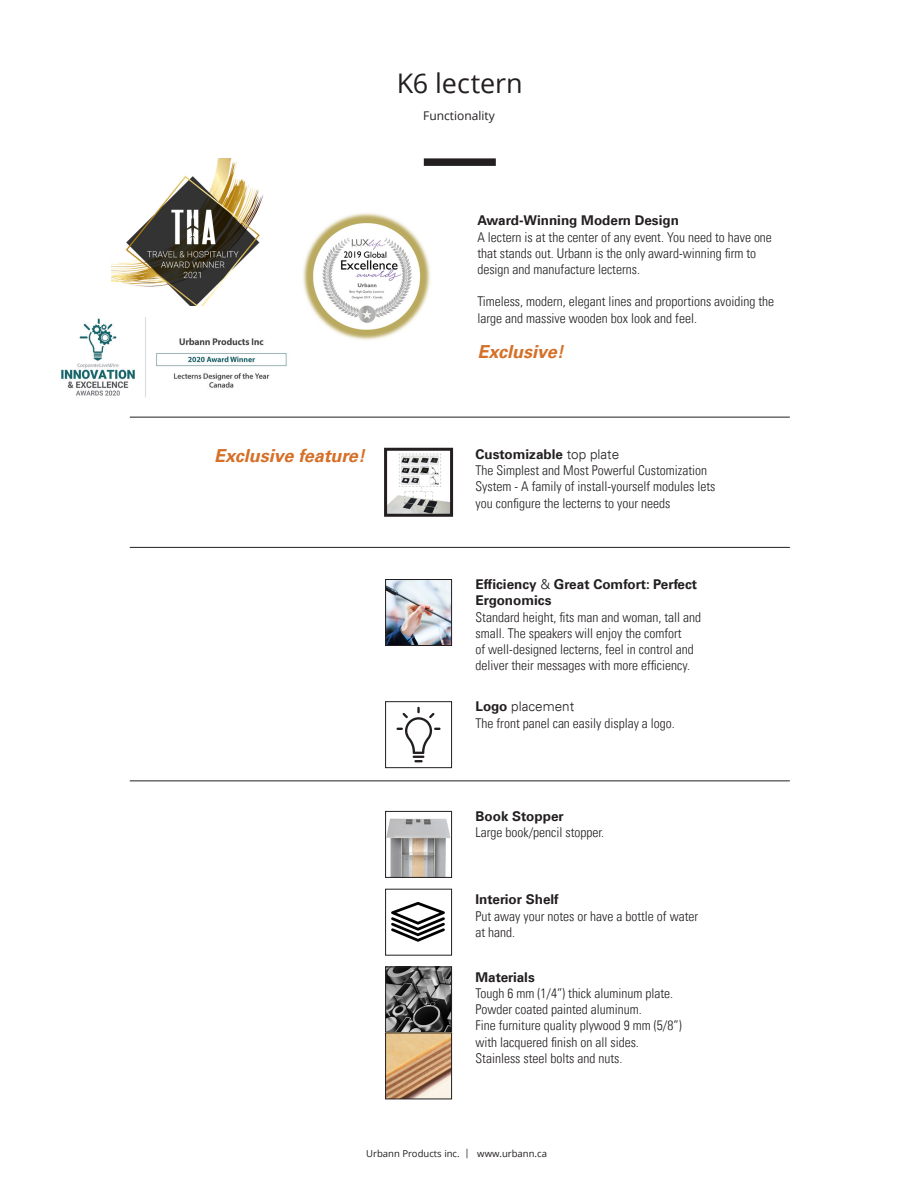
<style>
.page{position:relative;width:918px;height:1188px;background:#fff}
.page>*{position:absolute;margin:0;border:0;box-sizing:border-box;transform-origin:0 0}
.t1{font:27px "Open Sans";letter-spacing:-.005em;color:#231f20}
.t2{font:italic 700 18px "Univers LT";color:#d57029}
.t3{font:300 condensed 13.5px/16.2px "Univers LT";color:#231f20}
.t4{font:700 13.5px/16.2px "Univers LT";color:#231f20}
.t5{font:300 13.5px "Univers LT";color:#231f20}
.Slogan_paragra{font:12px "Open Sans";color:#231f20}
.t6{font:9.6px "Open Sans";color:#231f20}
.s1{font-weight:300}
.s2{font-weight:700}
</style>
<div class="page">
<div style="left:424px;top:158px;width:72px;height:8px;background:#231f20"></div>
<img style="left:303px;top:213px;width:128px;height:127px">
<img style="left:112px;top:158px;width:152px;height:148px">
<img style="left:61px;top:317px;width:226px;height:80px">
<hr style="left:130px;top:547px;width:660px;height:1px;background:#231f20">
<hr style="left:130px;top:417px;width:660px;height:1px;background:#231f20">
<hr style="left:130px;top:781px;width:660px;height:1px;background:#231f20">
<img style="left:387px;top:969px;width:63px;height:128px">
<div style="left:385px;top:967px;width:67px;height:66px;border:1px solid #231f20"></div>
<div style="left:385px;top:1033px;width:67px;height:66px;border:1px solid #231f20"></div>
<svg style="left:391px;top:902px;width:54px;height:40px"></svg>
<div style="left:385px;top:889px;width:67px;height:67px;border:1px solid #231f20"></div>
<img style="left:387px;top:581px;width:63px;height:63px">
<div style="left:385px;top:579px;width:67px;height:67px;border:1px solid #231f20"></div>
<img style="left:388px;top:453px;width:61px;height:60px">
<div style="left:384px;top:448px;width:69px;height:69px;border:3px solid #231f20"></div>
<svg style="left:397px;top:707px;width:44px;height:55px"></svg>
<div style="left:385px;top:701px;width:67px;height:67px;border:1px solid #231f20"></div>
<img style="left:387px;top:818px;width:63px;height:58px">
<div style="left:385px;top:811px;width:67px;height:67px;border:1px solid #231f20"></div>
<p class="t1" style="left:397px;top:64px;width:127px">K6 lectern</p>
<p class="Slogan_paragra" style="left:423px;top:108px;width:73px">Functionality</p>
<p class="t4" style="left:477px;top:213px;width:203px">Award-Winning Modern Design</p>
<p class="t3" style="left:477px;top:229px;width:296px">A lectern is at the center of any event. You need to have one that stands out. Urbann is the only award-winning firm to design and manufacture lecterns.</p>
<p class="t3" style="left:477px;top:294px;width:298px">Timeless, modern, elegant lines and proportions avoiding the large and massive wooden box look and feel.</p>
<p class="t2" style="left:214px;top:445px;width:152px">Exclusive feature!</p>
<p class="t2" style="left:477px;top:341px;width:88px">Exclusive!</p>
<p class="t4" style="left:476px;top:446px;width:145px">Customizable <span class="s1">top plate</span></p>
<p class="t3" style="left:476px;top:462px;width:241px">The Simplest and Most Powerful Customization<br>System - A family of install-yourself modules lets you configure the lecterns to your needs</p>
<p class="t4" style="left:476px;top:577px;width:223px">Efficiency <span class="s1">&amp;</span> Great Comfort: Perfect<br>Ergonomics</p>
<p class="t3" style="left:476px;top:609px;width:227px">Standard height, fits man and woman, tall and small. The speakers will enjoy the comfort<br>of well-designed lecterns, feel in control and deliver their messages with more efficiency.</p>
<p class="t5" style="left:476px;top:699px;width:100px"><span class="s2">Logo</span> placement</p>
<p class="t3" style="left:476px;top:715px;width:201px">The front panel can easily display a logo.</p>
<p class="t4" style="left:476px;top:808px;width:90px">Book Stopper</p>
<p class="t3" style="left:476px;top:825px;width:130px">Large book/pencil stopper.</p>
<p class="t4" style="left:476px;top:892px;width:85px">Interior Shelf</p>
<p class="t3" style="left:476px;top:908px;width:224px">Put away your notes or have a bottle of water at hand.</p>
<p class="t4" style="left:476px;top:969px;width:61px">Materials</p>
<p class="t3" style="left:476px;top:985px;width:199px">Tough 6 mm (1/4”) thick aluminum plate.</p>
<p class="t3" style="left:476px;top:1001px;width:168px">Powder coated painted aluminum.</p>
<p class="t3" style="left:476px;top:1018px;width:208px">Fine furniture quality plywood 9 mm (5/8”) with lacquered finish on all sides.</p>
<p class="t3" style="left:476px;top:1050px;width:148px">Stainless steel bolts and nuts.</p>
<p class="t6" style="left:366px;top:1147px;width:182px">Urbann Products inc. | www.urbann.ca</p>
</div>
